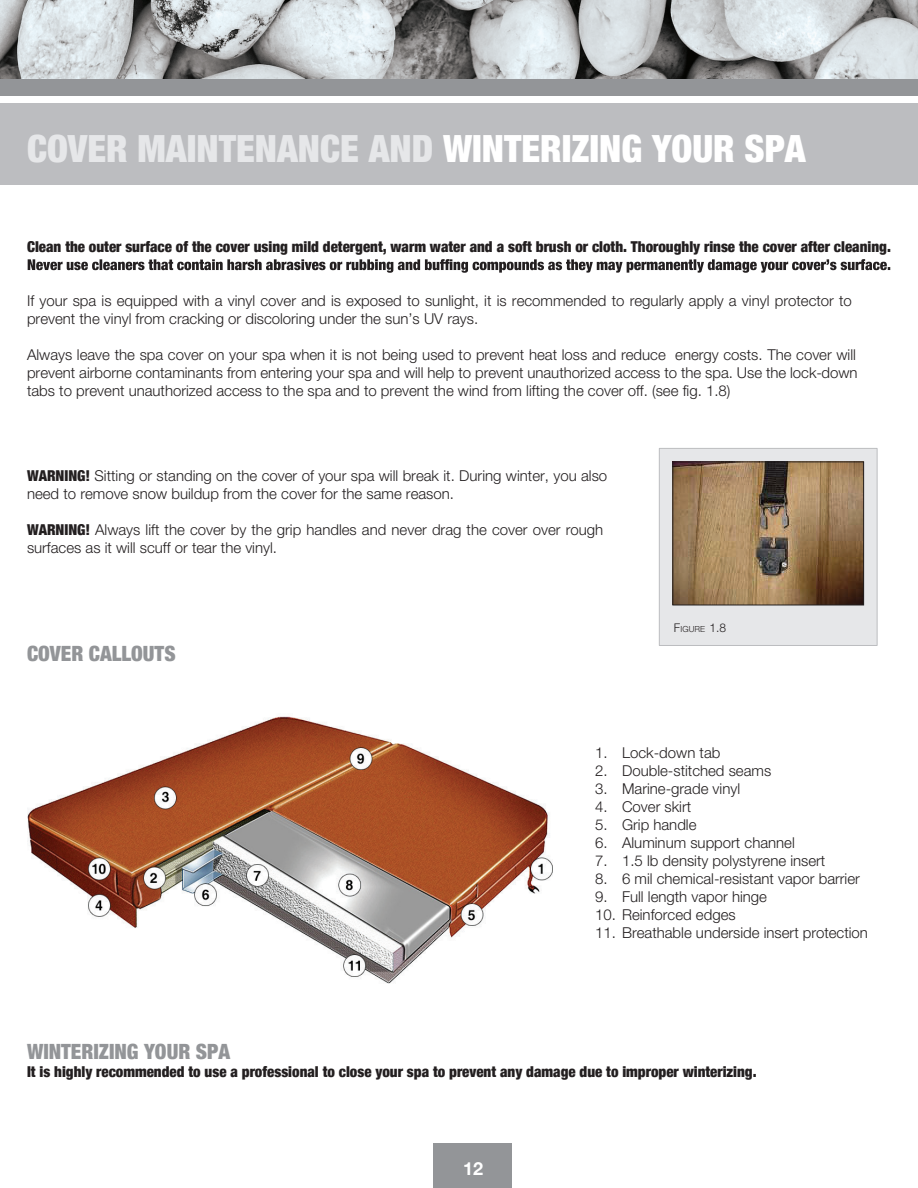
<style>
.page{position:relative;width:918px;height:1188px;background:#fff}
.page>*{position:absolute;margin:0;border:0;box-sizing:border-box;transform-origin:0 0}
.t1{font:900 condensed 37.5px "Helvetica Neue";color:#e6e7e9}
.t2{font:900 condensed 21px "Helvetica Neue";color:#939598}
.t3{font:700 18px "Helvetica Neue";color:#fff}
.t4{font:300 15px/18px "Helvetica Neue";color:#231f20}
.t5{font:900 condensed 15px "Helvetica Neue";color:#231f20}
.t6{font:300 8.4px "Helvetica Neue";color:#231f20}
.s1{color:#fff}
.s2{font-weight:900;font-stretch:condensed}
.s3{font-size:12px}
</style>
<div class="page">
<div style="left:433px;top:1144px;width:79px;height:44px;background:#939598"></div>
<div style="left:0;top:104px;width:918px;height:81px;background:#bcbdc0"></div>
<div style="left:0;top:76px;width:918px;height:20px;background:#939598"></div>
<div style="left:659px;top:448px;width:219px;height:198px;background:#e6e7e9;border:1px solid #bcbdc0"></div>
<img style="left:674px;top:464px;width:188px;height:139px">
<div style="left:672px;top:462px;width:192px;height:143px;border:1px solid #231f20"></div>
<svg style="left:28px;top:259px;width:862px;height:14px"></svg>
<img style="left:27px;top:716px;width:526px;height:267px">
<img style="left:0;top:0;width:918px;height:78px">
<h1 class="t1" style="left:27px;top:118px;width:780px">COVER MAINTENANCE AND <span class="s1">WINTERIZING YOUR SPA</span></h1>
<p class="t5" style="left:27px;top:234px;width:865px">Clean the outer surface of the cover using mild detergent, warm water and a soft brush or cloth. Thoroughly rinse the cover after cleaning.</p>
<p class="t4" style="left:27px;top:291px;width:826px">If your spa is equipped with a vinyl cover and is exposed to sunlight, it is recommended to regularly apply a vinyl protector to prevent the vinyl from cracking or discoloring under the sun’s UV rays.</p>
<p class="t4" style="left:27px;top:345px;width:832px;text-align:justify">Always leave the spa cover on your spa when it is not being used to prevent heat loss and reduce energy costs. The cover will prevent airborne contaminants from entering your spa and will help to prevent unauthorized access to the spa. Use the lock-down tabs to prevent unauthorized access to the spa and to prevent the wind from lifting the cover off. (see fig. 1.8)</p>
<p class="t4" style="left:27px;top:466px;width:582px"><span class="s2">WARNING!</span> Sitting or standing on the cover of your spa will break it. During winter, you also need to remove snow buildup from the cover for the same reason.</p>
<p class="t4" style="left:27px;top:520px;width:578px"><span class="s2">WARNING!</span> Always lift the cover by the grip handles and never drag the cover over rough surfaces as it will scuff or tear the vinyl.</p>
<h2 class="t2" style="left:27px;top:636px;width:150px">COVER CALLOUTS</h2>
<p class="t6" style="left:674px;top:624px;width:54px"><span class="s3">F</span>IGURE <span class="s3">1.8</span></p>
<p class="t4" style="left:595px;top:743px;width:127px">1. Lock-down tab</p>
<p class="t4" style="left:595px;top:761px;width:178px">2. Double-stitched seams</p>
<p class="t4" style="left:595px;top:779px;width:147px">3. Marine-grade vinyl</p>
<p class="t4" style="left:595px;top:797px;width:98px">4. Cover skirt</p>
<p class="t4" style="left:595px;top:815px;width:103px">5. Grip handle</p>
<p class="t4" style="left:595px;top:833px;width:201px">6. Aluminum support channel</p>
<p class="t4" style="left:595px;top:851px;width:232px">7. 1.5 lb density polystyrene insert</p>
<p class="t4" style="left:595px;top:869px;width:266px">8. 6 mil chemical-resistant vapor barrier</p>
<p class="t4" style="left:595px;top:887px;width:174px">9. Full length vapor hinge</p>
<p class="t4" style="left:595px;top:905px;width:142px">10. Reinforced edges</p>
<p class="t4" style="left:595px;top:923px;width:274px">11. Breathable underside insert protection</p>
<h2 class="t2" style="left:27px;top:1035px;width:205px">WINTERIZING YOUR SPA</h2>
<p class="t5" style="left:27px;top:1060px;width:731px">It is highly recommended to use a professional to close your spa to prevent any damage due to improper winterizing.</p>
<p class="t3" style="left:463px;top:1154px;width:22px">12</p>
</div>
